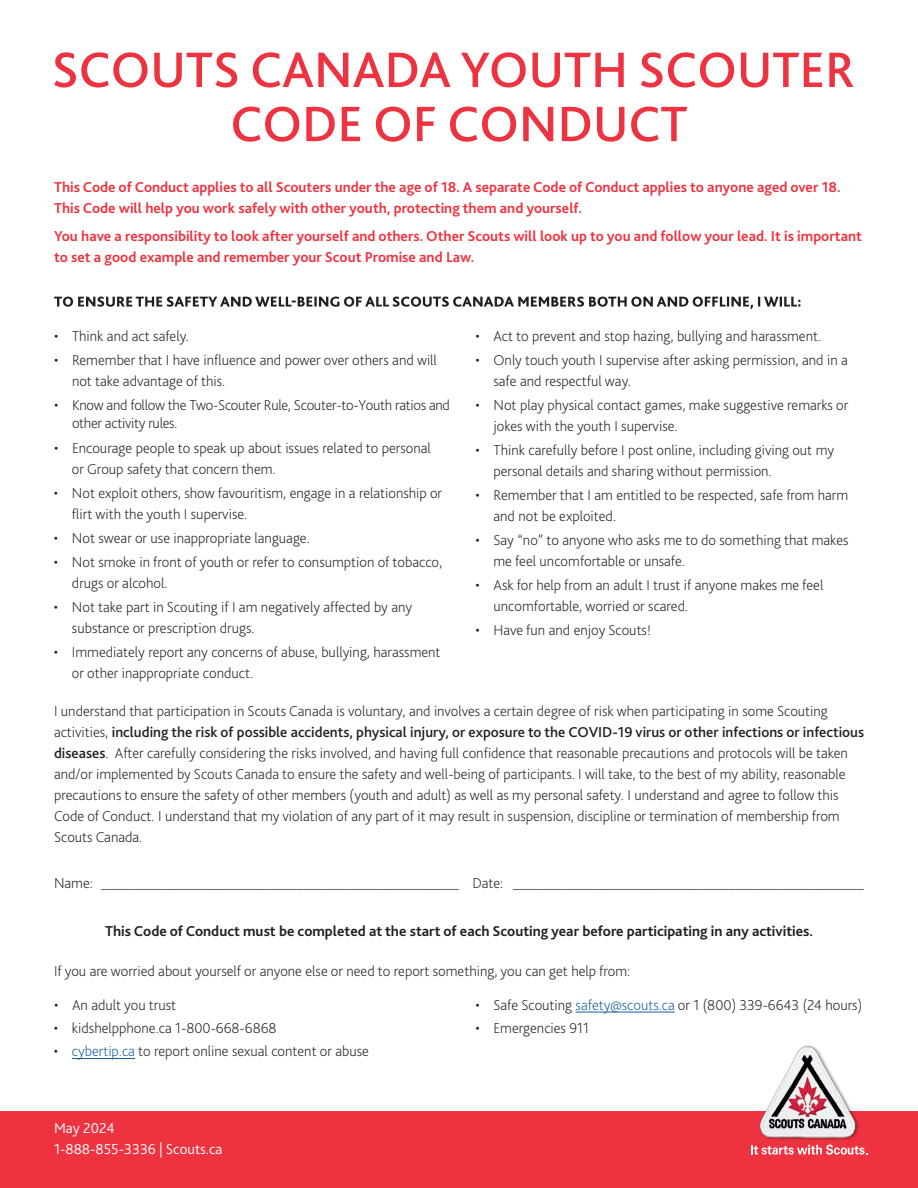
<style>
.page{position:relative;width:918px;height:1188px;background:#fff}
.page>*{position:absolute;margin:0;border:0;box-sizing:border-box;transform-origin:0 0}
.t1{font:500 52.05px/54.2px "Bliss 2";color:#ee3340;text-align:center}
.t2{font:200 15px/21px "Bliss 2";color:#231f20}
.t3{font:700 15px/21px "Bliss 2";color:#ee3340}
.t4{font:700 15px "Bliss 2";color:#231f20}
.t5{font:200 15px/18px "Bliss 2";letter-spacing:-.02em;color:#231f20}
.t6{font:300 15px/21px "Bliss 2";color:#fff}
.s1{font-weight:500}
.s2{color:#175d9e}
</style>
<div class="page">
<div style="left:0;top:1111px;width:918px;height:77px;background:#ee3340"></div>
<svg style="left:54px;top:297px;width:747px;height:12px"></svg>
<hr style="left:72px;top:1058px;width:63px;height:1px;background:#175d9e">
<hr style="left:576px;top:1012px;width:99px;height:1px;background:#175d9e">
<img style="left:759px;top:1045px;width:100px;height:100px">
<svg style="left:751px;top:1145px;width:116px;height:10px"></svg>
<h1 class="t1" style="left:52px;top:41px;width:805px">SCOUTS CANADA YOUTH SCOUTER<br>CODE OF CONDUCT</h1>
<p class="t3" style="left:54px;top:176px;width:788px">This Code of Conduct applies to all Scouters under the age of 18. A separate Code of Conduct applies to anyone aged over 18.<br>This Code will help you work safely with other youth, protecting them and yourself.</p>
<p class="t3" style="left:54px;top:225px;width:809px">You have a responsibility to look after yourself and others. Other Scouts will look up to you and follow your lead. It is important to set a good example and remember your Scout Promise and Law.</p>
<p class="t2" style="left:54px;top:325px;width:137px">• Think and act safely.</p>
<p class="t2" style="left:72px;top:349px;width:366px;text-indent:-18px">• Remember that I have influence and power over others and will not take advantage of this.</p>
<p class="t5" style="left:72px;top:396px;width:380px;text-indent:-18px">• Know and follow the Two-Scouter Rule, Scouter-to-Youth ratios and other activity rules.</p>
<p class="t2" style="left:72px;top:437px;width:360px;text-indent:-18px">• Encourage people to speak up about issues related to personal or Group safety that concern them.</p>
<p class="t2" style="left:72px;top:482px;width:372px;text-indent:-18px">• Not exploit others, show favouritism, engage in a relationship or flirt with the youth I supervise.</p>
<p class="t2" style="left:54px;top:527px;width:257px">• Not swear or use inappropriate language.</p>
<p class="t2" style="left:72px;top:551px;width:372px;text-indent:-18px">• Not smoke in front of youth or refer to consumption of tobacco, drugs or alcohol.</p>
<p class="t2" style="left:72px;top:596px;width:342px;text-indent:-18px">• Not take part in Scouting if I am negatively affected by any substance or prescription drugs.</p>
<p class="t2" style="left:72px;top:641px;width:370px;text-indent:-18px">• Immediately report any concerns of abuse, bullying, harassment or other inappropriate conduct.</p>
<p class="t2" style="left:476px;top:325px;width:347px">• Act to prevent and stop hazing, bullying and harassment.</p>
<p class="t2" style="left:494px;top:349px;width:356px;text-indent:-18px">• Only touch youth I supervise after asking permission, and in a safe and respectful way.</p>
<p class="t2" style="left:494px;top:394px;width:356px;text-indent:-18px">• Not play physical contact games, make suggestive remarks or jokes with the youth I supervise.</p>
<p class="t2" style="left:494px;top:439px;width:342px;text-indent:-18px">• Think carefully before I post online, including giving out my personal details and sharing without permission.</p>
<p class="t2" style="left:494px;top:484px;width:356px;text-indent:-18px">• Remember that I am entitled to be respected, safe from harm and not be exploited.</p>
<p class="t2" style="left:494px;top:529px;width:357px;text-indent:-18px">• Say “no” to anyone who asks me to do something that makes me feel uncomfortable or unsafe.</p>
<p class="t2" style="left:494px;top:574px;width:331px;text-indent:-18px">• Ask for help from an adult I trust if anyone makes me feel uncomfortable, worried or scared.</p>
<p class="t2" style="left:476px;top:619px;width:177px">• Have fun and enjoy Scouts!</p>
<p class="t2" style="left:54px;top:700px;width:812px">I understand that participation in Scouts Canada is voluntary, and involves a certain degree of risk when participating in some Scouting activities, <span class="s1">including the risk of possible accidents, physical injury, or exposure to the COVID-19 virus or other infections or infectious diseases</span>. After carefully considering the risks involved, and having full confidence that reasonable precautions and protocols will be taken and/or implemented by Scouts Canada to ensure the safety and well-being of participants. I will take, to the best of my ability, reasonable precautions to ensure the safety of other members (youth and adult) as well as my personal safety. I understand and agree to follow this Code of Conduct. I understand that my violation of any part of it may result in suspension, discipline or termination of membership from Scouts Canada.</p>
<p class="t2" style="left:54px;top:872px;width:811px">Name: _____________________________________________________ Date: ____________________________________________________</p>
<p class="t4" style="left:105px;top:922px;width:709px">This Code of Conduct must be completed at the start of each Scouting year before participating in any activities.</p>
<p class="t2" style="left:54px;top:960px;width:578px">If you are worried about yourself or anyone else or need to report something, you can get help from:</p>
<p class="t2" style="left:54px;top:994px;width:124px">• An adult you trust</p>
<p class="t2" style="left:54px;top:1017px;width:224px">• kidshelpphone.ca 1-800-668-6868</p>
<p class="t2" style="left:54px;top:1040px;width:316px">• <span class="s2">cybertip.ca</span> to report online sexual content or abuse</p>
<p class="t2" style="left:476px;top:994px;width:388px">• Safe Scouting <span class="s2">safety@scouts.ca</span> or 1 (800) 339-6643 (24 hours)</p>
<p class="t2" style="left:476px;top:1017px;width:115px">• Emergencies 911</p>
<p class="t6" style="left:54px;top:1117px;width:170px">May 2024<br>1-888-855-3336 | Scouts.ca</p>
</div>
